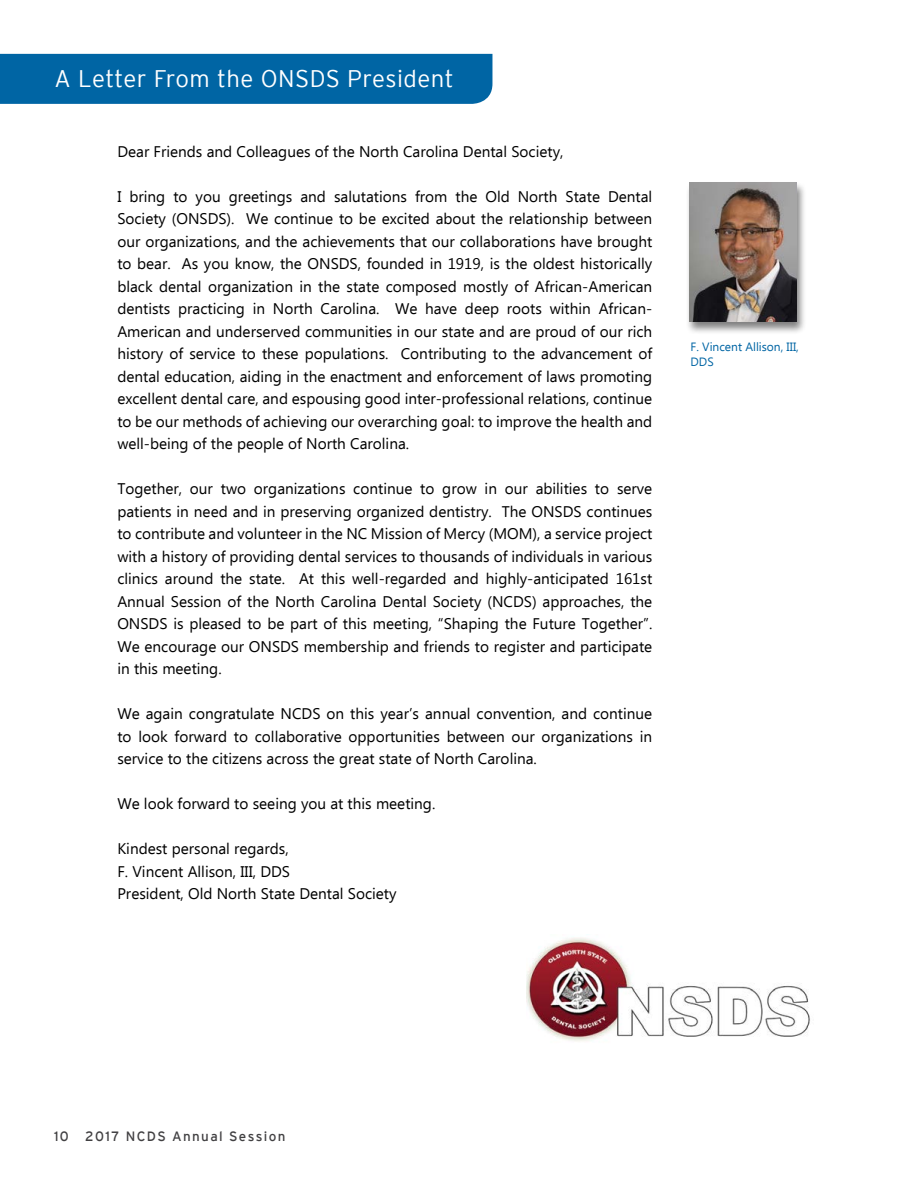
<style>
.page{position:relative;width:918px;height:1188px;background:#fff}
.page>*{position:absolute;margin:0;border:0;box-sizing:border-box;transform-origin:0 0}
.Article_Content{font:300 24px "Interstate";letter-spacing:.02em;color:#fff}
.t1{font:15.3px/22.5px "Ebrima";color:#000;text-align:justify}
.t2{font:13.5px "Interstate";letter-spacing:.1em;color:#414042}
.Article_Content-2{font:12px/15px "Ebrima";color:#0065a4}
</style>
<div class="page">
<div style="left:0;top:54px;width:492px;height:50px;background:#0065a4"></div>
<img style="left:527px;top:938px;width:283px;height:104px">
<div style="left:686px;top:181px;width:121px;height:154px;background:#000;opacity:.5"></div>
<img style="left:689px;top:183px;width:107px;height:139px">
<p class="Article_Content" style="left:55px;top:65px;width:401px">A Letter From the ONSDS President</p>
<p class="t1" style="left:117px;top:141px;width:448px">Dear Friends and Colleagues of the North Carolina Dental Society,</p>
<p class="t1" style="left:117px;top:186px;width:536px">I bring to you greetings and salutations from the Old North State Dental Society (ONSDS). We continue to be excited about the relationship between our organizations, and the achievements that our collaborations have brought to bear. As you know, the ONSDS, founded in 1919, is the oldest historically black dental organization in the state composed mostly of African-American dentists practicing in North Carolina. We have deep roots within African-American and underserved communities in our state and are proud of our rich history of service to these populations. Contributing to the advancement of dental education, aiding in the enactment and enforcement of laws promoting excellent dental care, and espousing good inter-professional relations, continue to be our methods of achieving our overarching goal: to improve the health and well-being of the people of North Carolina.</p>
<p class="t1" style="left:117px;top:478px;width:536px">Together, our two organizations continue to grow in our abilities to serve patients in need and in preserving organized dentistry. The ONSDS continues to contribute and volunteer in the NC Mission of Mercy (MOM), a service project with a history of providing dental services to thousands of individuals in various clinics around the state. At this well-regarded and highly-anticipated 161st Annual Session of the North Carolina Dental Society (NCDS) approaches, the ONSDS is pleased to be part of this meeting, “Shaping the Future Together”.<br>We encourage our ONSDS membership and friends to register and participate in this meeting.</p>
<p class="t1" style="left:117px;top:703px;width:536px">We again congratulate NCDS on this year’s annual convention, and continue to look forward to collaborative opportunities between our organizations in service to the citizens across the great state of North Carolina.</p>
<p class="t1" style="left:117px;top:793px;width:320px">We look forward to seeing you at this meeting.</p>
<p class="t1" style="left:117px;top:838px;width:173px">Kindest personal regards,</p>
<p class="t1" style="left:117px;top:861px;width:174px">F. Vincent Allison, III, DDS</p>
<p class="t1" style="left:117px;top:883px;width:281px">President, Old North State Dental Society</p>
<p class="Article_Content-2" style="left:691px;top:340px;width:110px">F. Vincent Allison, III,<br>DDS</p>
<p class="t2" style="left:54px;top:1129px;width:233px">10 2017 NCDS Annual Session</p>
</div>
